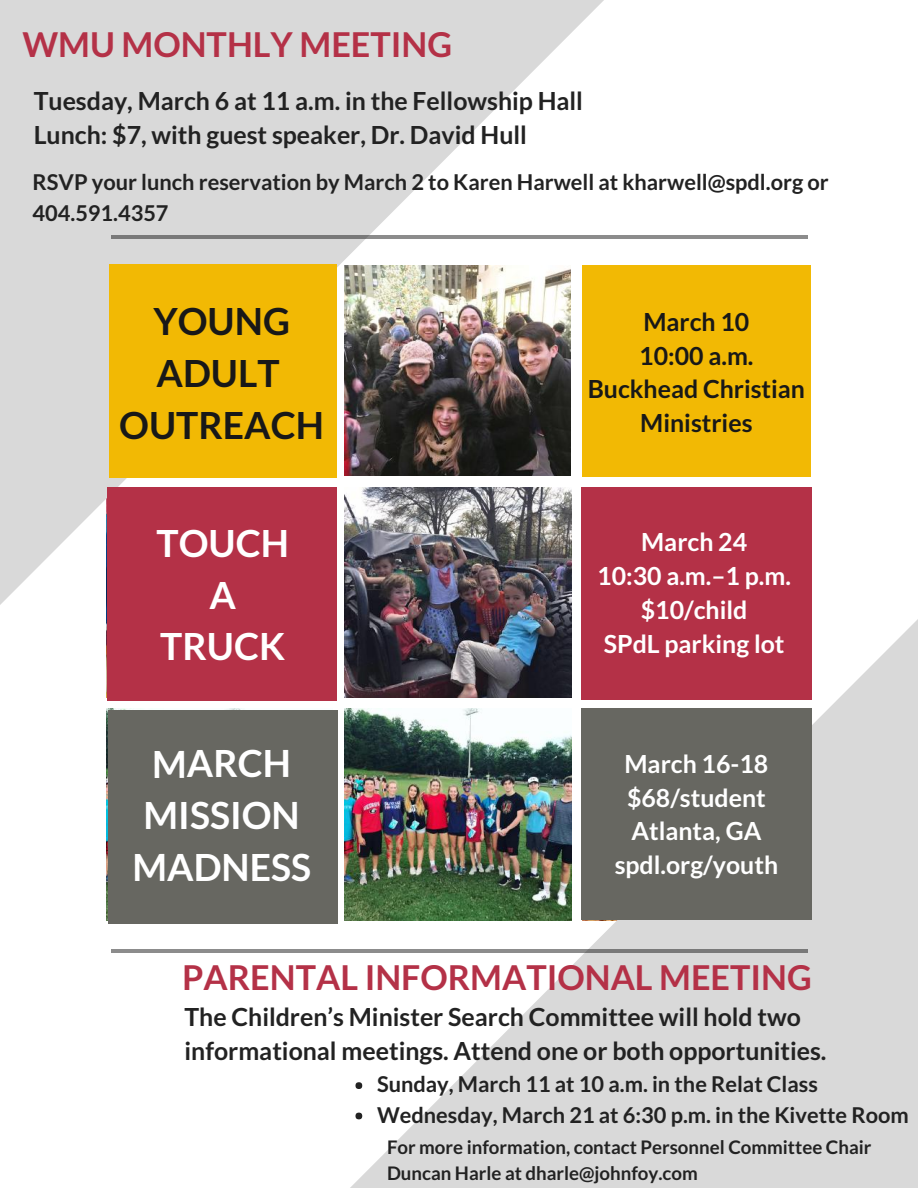
<style>
.page{position:relative;width:918px;height:1188px;background:#fff}
.page>*{position:absolute;margin:0;border:0;box-sizing:border-box;transform-origin:0 0}
.t1{font:700 37.35px/51.8px "Lato";letter-spacing:-.005em;color:#fff;text-align:center}
.t2{font:700 37.35px/51.8px "Lato";color:#181818;text-align:center}
.t3{font:700 34.2px "Lato";color:#b43147}
.t4{font:700 24.9px/33.8px "Lato";color:#222}
.t5{font:700 24.9px/33.8px "Lato";color:#fff;text-align:center}
.t6{font:700 24.9px/33.8px "Lato";color:#181818;text-align:center}
.t7{font:700 21.75px/30.3px "Lato";color:#222}
.t8{font:700 18.75px/25.8px "Lato";color:#222}
</style>
<div class="page">
<svg style="left:0;top:0;width:619px;height:701px;fill:#d9d9d9"></svg>
<img style="left:344px;top:488px;width:574px;height:700px">
<hr style="left:111px;top:950px;width:696px;height:3px;background:#181818">
<hr style="left:111px;top:235px;width:696px;height:3px;background:#181818">
<div style="left:107px;top:487px;width:229px;height:214px;background:#b43147"></div>
<div style="left:109px;top:264px;width:227px;height:214px;background:#f2b904"></div>
<div style="left:582px;top:487px;width:230px;height:213px;background:#b43147"></div>
<div style="left:582px;top:709px;width:230px;height:211px;background:#676761"></div>
<div style="left:108px;top:710px;width:229px;height:214px;background:#676761"></div>
<div style="left:356px;top:1082px;width:6px;height:7px;background:#222;border-radius:50%"></div>
<svg style="left:356px;top:1113px;width:6px;height:6px"></svg>
<div style="left:583px;top:266px;width:228px;height:211px;background:#f2b904"></div>
<h2 class="t3" style="left:22px;top:24px;width:431px">WMU MONTHLY MEETING</h2>
<p class="t4" style="left:34px;top:84px;width:551px">Tuesday, March 6 at 11 a.m. in the Fellowship Hall<br>Lunch: $7, with guest speaker, Dr. David Hull</p>
<p class="t7" style="left:33px;top:167px;width:798px">RSVP your lunch reservation by March 2 to Karen Harwell at kharwell@spdl.org or<br>404.591.4357</p>
<h1 class="t2" style="left:119px;top:295px;width:206px">YOUNG<br>ADULT<br>OUTREACH</h1>
<h1 class="t1" style="left:157px;top:517px;width:134px">TOUCH<br>A<br>TRUCK</h1>
<h1 class="t1" style="left:132px;top:737px;width:180px">MARCH<br>MISSION<br>MADNESS</h1>
<p class="t6" style="left:588px;top:304px;width:219px">March 10<br>10:00 a.m.<br>Buckhead Christian<br>Ministries</p>
<p class="t5" style="left:597px;top:525px;width:195px">March 24<br>10:30 a.m.–1 p.m. $10/child<br>SPdL parking lot</p>
<p class="t5" style="left:615px;top:746px;width:165px">March 16-18 $68/student<br>Atlanta, GA spdl.org/youth</p>
<h2 class="t3" style="left:182px;top:956px;width:631px">PARENTAL INFORMATIONAL MEETING</h2>
<p class="t4" style="left:184px;top:999px;width:644px">The Children’s Minister Search Committee will hold two informational meetings. Attend one or both opportunities.</p>
<p class="t7" style="left:377px;top:1069px;width:533px">Sunday, March 11 at 10 a.m. in the Relat Class<br>Wednesday, March 21 at 6:30 p.m. in the Kivette Room</p>
<p class="t8" style="left:387px;top:1134px;width:486px">For more information, contact Personnel Committee Chair<br>Duncan Harle at dharle@johnfoy.com</p>
</div>
